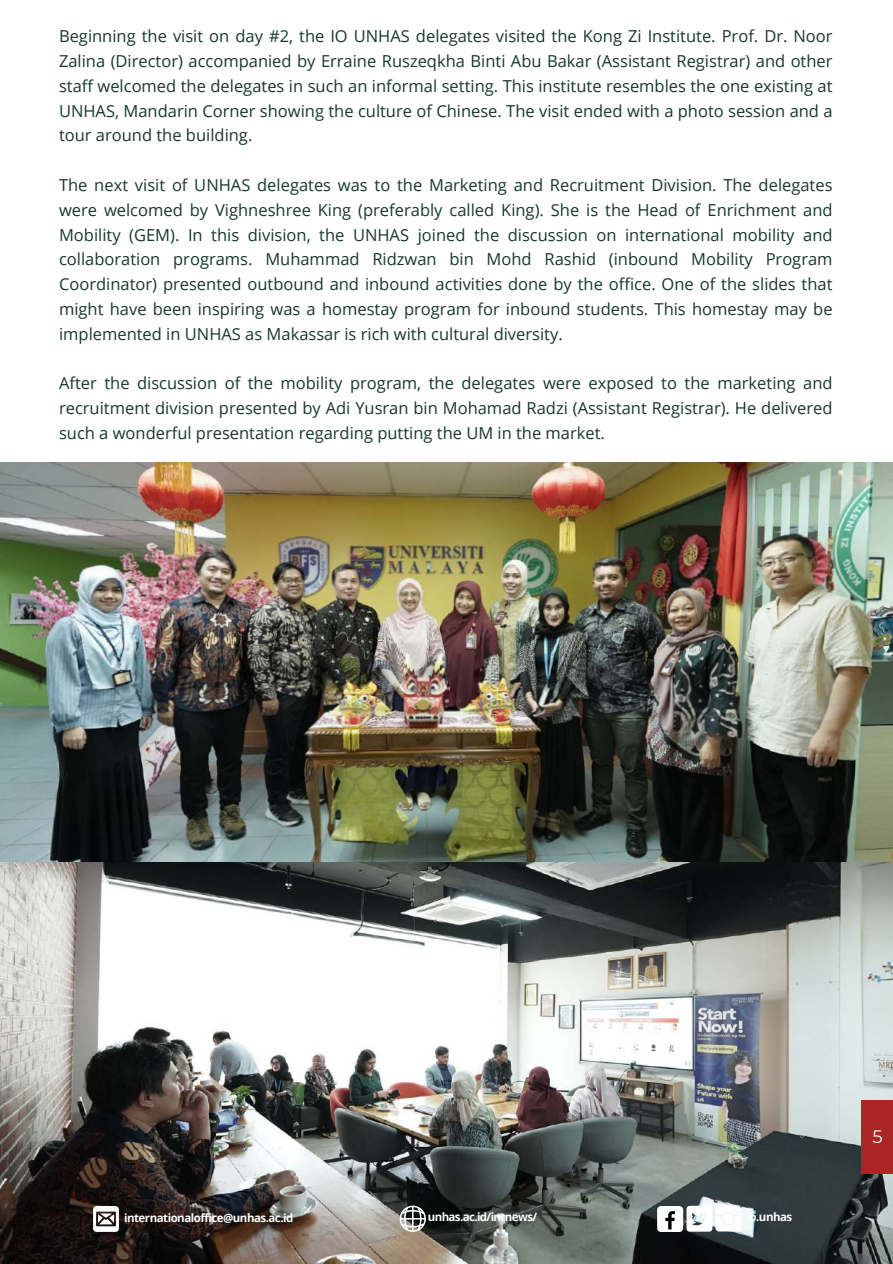
<style>
.page{position:relative;width:893px;height:1264px;background:#fff}
.page>*{position:absolute;margin:0;border:0;box-sizing:border-box;transform-origin:0 0}
.t1{font:18px "Montserrat";color:#fff}
.t2{font:16.5px/24.8px "Open Sans";color:#19372f;text-align:justify}
.t3{font:700 11.55px "Open Sans";letter-spacing:-.045em;color:#fff}
</style>
<div class="page">
<img style="left:0;top:462px;width:892px;height:801px">
<div style="left:657px;top:1205px;width:26px;height:26px;background:#fff;border-radius:4px"></div>
<svg style="left:665px;top:1211px;width:9px;height:18px"></svg>
<svg style="left:686px;top:1205px;width:55px;height:26px"></svg>
<svg style="left:399px;top:1205px;width:26px;height:26px"></svg>
<svg style="left:93px;top:1205px;width:26px;height:26px"></svg>
<div style="left:861px;top:1100px;width:31px;height:74px;background:#aa2725"></div>
<p class="t2" style="left:59px;top:24px;width:775px">Beginning the visit on day #2, the IO UNHAS delegates visited the Kong Zi Institute. Prof. Dr. Noor Zalina (Director) accompanied by Erraine Ruszeqkha Binti Abu Bakar (Assistant Registrar) and other staff welcomed the delegates in such an informal setting. This institute resembles the one existing at UNHAS, Mandarin Corner showing the culture of Chinese. The visit ended with a photo session and a tour around the building.</p>
<p class="t2" style="left:59px;top:172px;width:775px">The next visit of UNHAS delegates was to the Marketing and Recruitment Division. The delegates were welcomed by Vighneshree King (preferably called King). She is the Head of Enrichment and Mobility (GEM). In this division, the UNHAS joined the discussion on international mobility and collaboration programs. Muhammad Ridzwan bin Mohd Rashid (inbound Mobility Program Coordinator) presented outbound and inbound activities done by the office. One of the slides that might have been inspiring was a homestay program for inbound students. This homestay may be implemented in UNHAS as Makassar is rich with cultural diversity.</p>
<p class="t2" style="left:59px;top:370px;width:775px">After the discussion of the mobility program, the delegates were exposed to the marketing and recruitment division presented by Adi Yusran bin Mohamad Radzi (Assistant Registrar). He delivered such a wonderful presentation regarding putting the UM in the market.</p>
<p class="t3" style="left:124px;top:1209px;width:171px">internationaloffice@unhas.ac.id</p>
<p class="t3" style="left:428px;top:1208px;width:111px">unhas.ac.id/intnews/</p>
<p class="t3" style="left:746px;top:1208px;width:47px">io.unhas</p>
<p class="t1" style="left:872px;top:1125px;width:12px">5</p>
</div>
